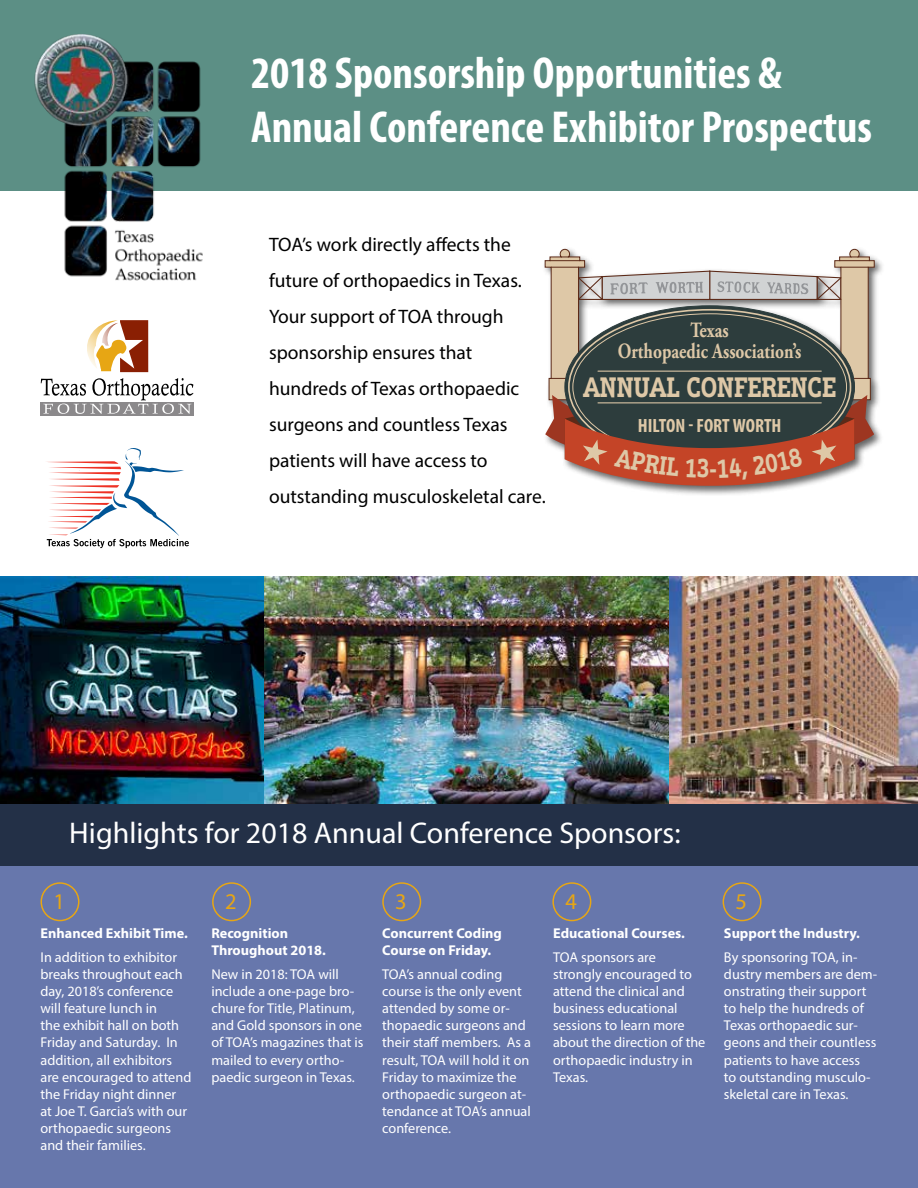
<style>
.page{position:relative;width:918px;height:1188px;background:#fff}
.page>*{position:absolute;margin:0;border:0;box-sizing:border-box;transform-origin:0 0}
.t1{font:700 condensed 45px/54px "Myriad Pro";color:#fff}
.t2{font:30px "Myriad Pro";color:#fff}
.t3{font:700 27.15px "Justus Pro";color:#dec8a7;scale:.86 1}
.t4{font:22.5px "Myriad Pro";color:#e7a614}
.t5{font:700 21.75px/20.7px "Adobe Garamond Pro";color:#dec8a7;text-align:center;scale:.8 1}
.t6{font:19.5px/36px "Myriad Pro";color:#000}
.t7{font:700 condensed 19.2px "Myriad Pro";color:#dec8a7}
.t8{font:14.25px/17.1px "Myriad Pro";color:#fff}
.t9{font:700 14.25px/17.1px "Myriad Pro";color:#fff}
</style>
<div class="page">
<div style="left:40px;top:402px;width:154px;height:14px;background:#8b898b"></div>
<svg style="left:41px;top:378px;width:152px;height:36px"></svg>
<svg style="left:87px;top:320px;width:61px;height:52px"></svg>
<svg style="left:46px;top:448px;width:143px;height:100px"></svg>
<div style="left:0;top:0;width:918px;height:190px;background:#5c8f85"></div>
<div style="left:0;top:795px;width:918px;height:393px;background:#6777ac"></div>
<div style="left:0;top:804px;width:918px;height:62px;background:#233047"></div>
<img style="left:0;top:576px;width:918px;height:228px">
<img style="left:30px;top:34px;width:175px;height:247px">
<div style="left:542px;top:247px;width:343px;height:249px;background:#000;opacity:.6"></div>
<div style="left:40px;top:882px;width:40px;height:39px;border:2px solid #e7a614;border-radius:50%"></div>
<div style="left:212px;top:882px;width:39px;height:39px;border:2px solid #e7a614;border-radius:50%"></div>
<div style="left:382px;top:882px;width:39px;height:39px;border:2px solid #e7a614;border-radius:50%"></div>
<div style="left:552px;top:882px;width:39px;height:39px;border:2px solid #e7a614;border-radius:50%"></div>
<div style="left:723px;top:882px;width:39px;height:39px;border:2px solid #e7a614;border-radius:50%"></div>
<svg style="left:545px;top:249px;width:330px;height:237px"></svg>
<h1 class="t1" style="left:251px;top:45px;width:623px">2018 Sponsorship Opportunities &amp;<br>Annual Conference Exhibitor Prospectus</h1>
<p class="t6" style="left:269px;top:226px;width:278px">TOA’s work directly affects the future of orthopaedics in Texas.<br>Your support of TOA through sponsorship ensures that hundreds of Texas orthopaedic surgeons and countless Texas patients will have access to outstanding musculoskeletal care.</p>
<h3 class="t5" style="left:618px;top:320px;width:231px">Texas<br>Orthopaedic Association’s</h3>
<h3 class="t3" style="left:583px;top:370px;width:295px">ANNUAL CONFERENCE</h3>
<h3 class="t7" style="left:638px;top:414px;width:145px">HILTON - FORT WORTH</h3>
<h2 class="t2" style="left:69px;top:815px;width:613px">Highlights for 2018 Annual Conference Sponsors:</h2>
<h3 class="t4" style="left:53px;top:888px;width:13px">1</h3>
<h3 class="t4" style="left:225px;top:888px;width:13px">2</h3>
<h3 class="t4" style="left:395px;top:888px;width:13px">3</h3>
<h3 class="t4" style="left:565px;top:888px;width:13px">4</h3>
<h3 class="t4" style="left:736px;top:888px;width:13px">5</h3>
<p class="t9" style="left:40px;top:924px;width:149px">Enhanced Exhibit Time.</p>
<p class="t8" style="left:40px;top:948px;width:152px">In addition to exhibitor breaks throughout each day, 2018’s conference will feature lunch in<br>the exhibit hall on both<br>Friday and Saturday. In addition, all exhibitors are encouraged to attend the Friday night dinner<br>at Joe T. Garcia’s with our orthopaedic surgeons and their families.</p>
<p class="t9" style="left:211px;top:924px;width:116px">Recognition<br>Throughout 2018.</p>
<p class="t8" style="left:211px;top:965px;width:154px">New in 2018: TOA will include a one-page bro&shy;chure for Title, Platinum, and Gold sponsors in one of TOA’s magazines that is mailed to every ortho&shy;paedic surgeon in Texas.</p>
<p class="t9" style="left:382px;top:924px;width:121px">Concurrent Coding<br>Course on Friday.</p>
<p class="t8" style="left:382px;top:965px;width:150px">TOA’s annual coding course is the only event attended by some or&shy;thopaedic surgeons and their staff members. As a result, TOA will hold it on<br>Friday to maximize the orthopaedic surgeon at&shy;tendance at TOA’s annual conference.</p>
<p class="t9" style="left:553px;top:924px;width:133px">Educational Courses.</p>
<p class="t8" style="left:553px;top:948px;width:154px">TOA sponsors are strongly encouraged to attend the clinical and business educational sessions to learn more about the direction of the orthopaedic industry in<br>Texas.</p>
<p class="t9" style="left:724px;top:924px;width:137px">Support the Industry.</p>
<p class="t8" style="left:724px;top:948px;width:155px">By sponsoring TOA, in&shy;dustry members are dem&shy;onstrating their support to help the hundreds of<br>Texas orthopaedic sur&shy;geons and their countless patients to have access<br>to outstanding musculo&shy;skeletal care in Texas.</p>
</div>
